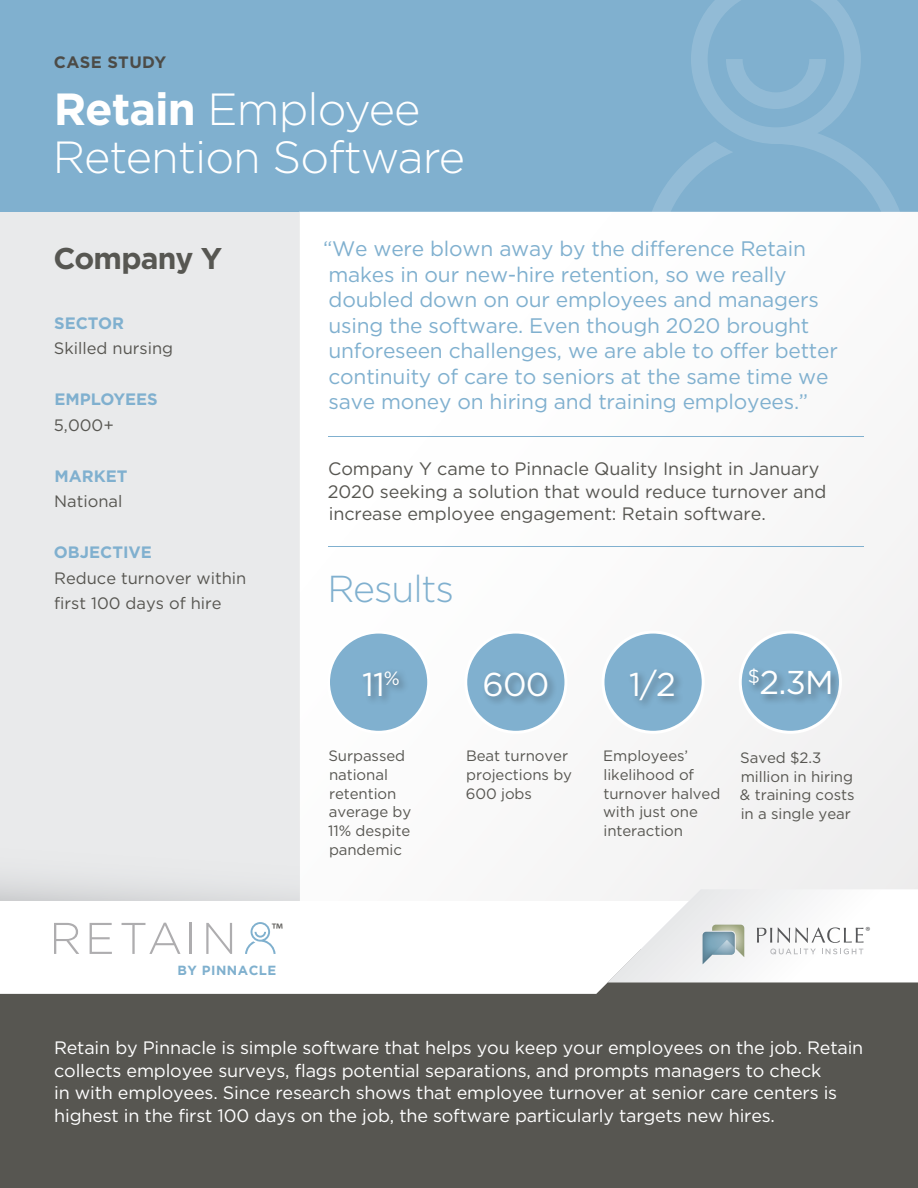
<style>
.page{position:relative;width:918px;height:1188px;background:#fff}
.page>*{position:absolute;margin:0;border:0;box-sizing:border-box;transform-origin:0 0}
.t1{font:300 45px/48px "Gotham";letter-spacing:-.02em;color:#fff}
.t2{font:300 37.5px "Gotham";letter-spacing:-.03em;color:#80b0cf}
.t3{font:33px "Gotham";letter-spacing:-.025em;color:#fff}
.t4{font:700 30px "Gotham";letter-spacing:-.025em;color:#575752}
.t5{font:21px/25.5px "Gotham";letter-spacing:-.01em;color:#80b0cf}
.t6{font:18.45px "Myriad Pro";color:#575652}
.t7{font:18px/22.5px "Gotham";letter-spacing:-.01em;color:#fff}
.t8{font:18px/22.5px "Gotham";letter-spacing:-.005em;color:#575651}
.t9{font:16.5px/25.5px "Gotham";color:#575651}
.t10{font:700 16.5px "Gotham";color:#80b0cf}
.t11{font:700 16.5px "Gotham";letter-spacing:.025em;color:#4c4b47}
.t12{font:15px/18.8px "Gotham";letter-spacing:-.005em;color:#575651}
.t13{font:700 13.2px "Gotham";letter-spacing:.035em;color:#7fb0ce}
.t14{font:11.85px "Myriad Pro";color:#57585a}
.s1{font-weight:700}
</style>
<div class="page">
<div style="left:0;top:210px;width:299px;height:756px;background:#e9eaeb"></div>
<div style="left:0;top:780px;width:299px;height:121px;background:linear-gradient(to right,#e5e6e7,#e8e9ea)"></div>
<div style="left:0;top:0;width:918px;height:212px;background:#80b0cf"></div>
<svg style="left:643px;top:0;width:266px;height:212px"></svg>
<div style="left:299px;top:212px;width:619px;height:754px;background:#fbfbfb"></div>
<div style="left:0;top:949px;width:918px;height:239px;background:#575651"></div>
<div style="left:329px;top:632px;width:100px;height:100px;background:#80b0cf;border-radius:50%"></div>
<div style="left:327px;top:631px;width:103px;height:103px;border:3px solid #fff;border-radius:50%"></div>
<div style="left:466px;top:632px;width:100px;height:100px;background:#80b0cf;border-radius:50%"></div>
<div style="left:464px;top:631px;width:103px;height:103px;border:3px solid #fff;border-radius:50%"></div>
<div style="left:603px;top:632px;width:100px;height:100px;background:#80b0cf;border-radius:50%"></div>
<div style="left:601px;top:631px;width:104px;height:103px;border:3px solid #fff;border-radius:50%"></div>
<div style="left:740px;top:632px;width:100px;height:100px;background:#80b0cf;border-radius:50%"></div>
<div style="left:739px;top:631px;width:103px;height:103px;border:3px solid #fff;border-radius:50%"></div>
<hr style="left:328px;top:546px;width:536px;height:1px;background:#80b0cf">
<hr style="left:328px;top:436px;width:536px;height:1px;background:#80b0cf">
<div style="left:360px;top:668px;width:50px;height:38px;background:#231f20;opacity:.3"></div>
<div style="left:482px;top:669px;width:76px;height:38px;background:#231f20;opacity:.3"></div>
<div style="left:627px;top:666px;width:58px;height:45px;background:#231f20;opacity:.3"></div>
<div style="left:746px;top:665px;width:95px;height:41px;background:#231f20;opacity:.3"></div>
<div style="left:0;top:901px;width:689px;height:93px;background:#fff"></div>
<svg style="left:608px;top:889px;width:310px;height:93px"></svg>
<svg style="left:54px;top:923px;width:25px;height:31px"></svg>
<svg style="left:90px;top:923px;width:22px;height:31px"></svg>
<svg style="left:122px;top:923px;width:59px;height:31px"></svg>
<hr style="left:190px;top:923px;width:2px;height:31px;background:#aeadaf">
<svg style="left:206px;top:923px;width:26px;height:31px"></svg>
<svg style="left:245px;top:922px;width:31px;height:32px"></svg>
<p class="t11" style="left:54px;top:53px;width:114px">CASE STUDY</p>
<p class="t1" style="left:53px;top:85px;width:414px"><span class="s1">Retain</span> Employee<br>Retention Software</p>
<p class="t4" style="left:53px;top:241px;width:170px">Company Y</p>
<p class="t10" style="left:54px;top:314px;width:71px">SECTOR</p>
<p class="t9" style="left:54px;top:336px;width:121px">Skilled nursing</p>
<p class="t10" style="left:54px;top:390px;width:105px">EMPLOYEES</p>
<p class="t9" style="left:54px;top:412px;width:62px">5,000+</p>
<p class="t10" style="left:54px;top:467px;width:75px">MARKET</p>
<p class="t9" style="left:54px;top:489px;width:70px">National</p>
<p class="t10" style="left:54px;top:543px;width:100px">OBJECTIVE</p>
<p class="t9" style="left:54px;top:565px;width:194px">Reduce turnover within first 100 days of hire</p>
<p class="t5" style="left:323px;top:236px;width:516px">“We were blown away by the difference Retain makes in our new-hire retention, so we really doubled down on our employees and managers using the software. Even though 2020 brought unforeseen challenges, we are able to offer better continuity of care to seniors at the same time we save money on hiring and training employees.”</p>
<p class="t8" style="left:328px;top:457px;width:500px">Company Y came to Pinnacle Quality Insight in January<br>2020 seeking a solution that would reduce turnover and increase employee engagement: Retain software.</p>
<p class="t2" style="left:328px;top:568px;width:128px">Results</p>
<p class="t3" style="left:362px;top:666px;width:40px">11<sup>%</sup></p>
<p class="t3" style="left:483px;top:666px;width:68px">600</p>
<p class="t3" style="left:629px;top:666px;width:48px">1/2</p>
<p class="t3" style="left:748px;top:665px;width:88px"><sup>$</sup>2.3M</p>
<p class="t12" style="left:328px;top:746px;width:78px">Surpassed</p>
<p class="t12" style="left:328px;top:765px;width:85px">national retention average by<br>11% despite pandemic</p>
<p class="t12" style="left:466px;top:746px;width:108px">Beat turnover projections by<br>600 jobs</p>
<p class="t12" style="left:603px;top:746px;width:119px">Employees’ likelihood of turnover halved with just one interaction</p>
<p class="t12" style="left:740px;top:748px;width:116px">Saved $2.3 million in hiring &amp; training costs in a single year</p>
<p class="t6" style="left:272px;top:918px;width:13px">™</p>
<p class="t14" style="left:866px;top:923px;width:6px">®</p>
<p class="t13" style="left:177px;top:963px;width:100px">BY PINNACLE</p>
<p class="t7" style="left:54px;top:1036px;width:811px">Retain by Pinnacle is simple software that helps you keep your employees on the job. Retain collects employee surveys, flags potential separations, and prompts managers to check<br>in with employees. Since research shows that employee turnover at senior care centers is highest in the first 100 days on the job, the software particularly targets new hires.</p>
</div>
